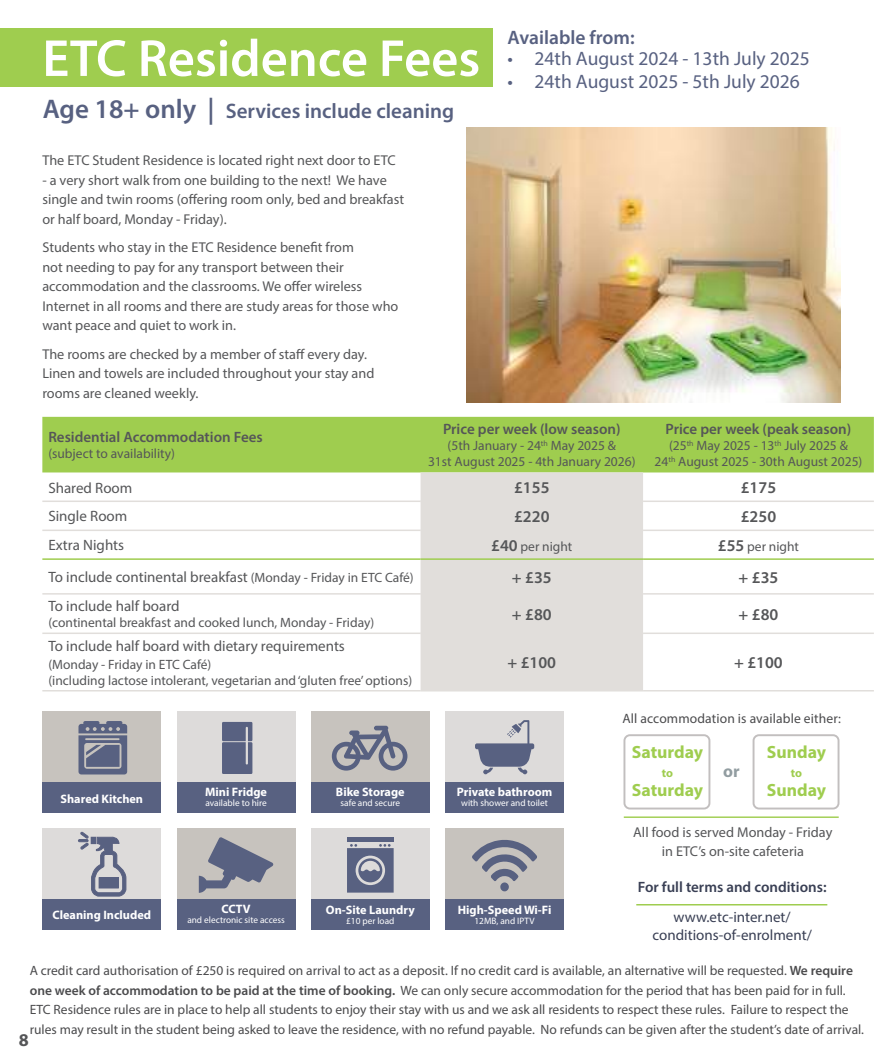
<style>
.page{position:relative;width:893px;height:1063px;background:#fff}
.page>*{position:absolute;margin:0;border:0;box-sizing:border-box;transform-origin:0 0}
.t1{font:600 52.5px "Myriad Pro";color:#fff}
.t2{font:600 21px "Myriad Pro";color:#586181}
.t3{font:19.5px "Myriad Pro";color:#586181}
.t4{font:600 19.5px "Myriad Pro";color:#586181}
.t5{font:700 18px "Myriad Pro";color:#555658}
.t6{font:700 17.7px "Myriad Pro";color:#9fcd4f}
.t7{font:700 17.25px "Myriad Pro";color:#929da1}
.t8{font:600 16.5px "Myriad Pro";color:#555658}
.t9{font:15px "Myriad Pro";color:#555658}
.t10{font:600 15px "Myriad Pro";color:#555658}
.t11{font:15px/17.9px "Myriad Pro";color:#393f54;text-align:center}
.t12{font:600 15px "Myriad Pro";color:#393f54}
.t13{font:14.25px/19.5px "Myriad Pro";color:#555658}
.t14{font:13.5px/19.5px "Myriad Pro";color:#4b4b4d}
.t15{font:13.5px/16.2px "Myriad Pro";color:#555658;text-align:center}
.t16{font:700 12.3px "Myriad Pro";color:#fff}
.t17{font:700 12px "Myriad Pro";color:#9fcd4f}
.t18{font:9.3px "Myriad Pro";color:#fff}
.s1{font-size:27px}
.s2{font-weight:600;font-size:16.5px}
.s3{font-size:13.5px}
.s4{font-weight:600}
</style>
<div class="page">
<img style="left:466px;top:128px;width:375px;height:275px">
<div style="left:0;top:28px;width:492px;height:58px;background:#9fcd4f"></div>
<div style="left:42px;top:417px;width:832px;height:55px;background:#9fcd4f"></div>
<div style="left:421px;top:472px;width:222px;height:218px;background:#e1dedb"></div>
<hr style="left:42px;top:501px;width:379px;height:1px;background:#e1dedb">
<hr style="left:421px;top:501px;width:222px;height:1px;background:#e1dedb">
<hr style="left:643px;top:501px;width:231px;height:1px;background:#e1dedb">
<hr style="left:42px;top:593px;width:379px;height:2px;background:#e1dedb">
<hr style="left:42px;top:633px;width:379px;height:1px;background:#e1dedb">
<hr style="left:421px;top:593px;width:222px;height:2px;background:#e1dedb">
<hr style="left:643px;top:593px;width:231px;height:2px;background:#e1dedb">
<hr style="left:421px;top:633px;width:222px;height:1px;background:#e1dedb">
<hr style="left:643px;top:633px;width:231px;height:1px;background:#e1dedb">
<hr style="left:42px;top:558px;width:379px;height:2px;background:#9fcd4f">
<hr style="left:421px;top:558px;width:222px;height:2px;background:#9fcd4f">
<hr style="left:643px;top:558px;width:231px;height:2px;background:#9fcd4f">
<hr style="left:42px;top:690px;width:379px;height:2px;background:#e1dedb">
<hr style="left:421px;top:690px;width:222px;height:2px;background:#e1dedb">
<hr style="left:643px;top:690px;width:231px;height:2px;background:#e1dedb">
<hr style="left:42px;top:530px;width:379px;height:1px;background:#e1dedb">
<hr style="left:421px;top:530px;width:222px;height:1px;background:#e1dedb">
<hr style="left:643px;top:530px;width:231px;height:1px;background:#e1dedb">
<div style="left:445px;top:829px;width:119px;height:101px;background:#c7c3be"></div>
<div style="left:445px;top:899px;width:119px;height:31px;background:#586181"></div>
<svg style="left:472px;top:840px;width:65px;height:51px"></svg>
<div style="left:311px;top:829px;width:118px;height:101px;background:#dddbda"></div>
<div style="left:311px;top:899px;width:118px;height:31px;background:#586181"></div>
<svg style="left:334px;top:828px;width:72px;height:65px"></svg>
<div style="left:177px;top:829px;width:118px;height:101px;background:#c7c3be"></div>
<div style="left:177px;top:899px;width:118px;height:31px;background:#586181"></div>
<svg style="left:187px;top:828px;width:98px;height:65px"></svg>
<div style="left:445px;top:712px;width:119px;height:101px;background:#dddbda"></div>
<div style="left:445px;top:782px;width:119px;height:31px;background:#586181"></div>
<svg style="left:462px;top:711px;width:86px;height:64px"></svg>
<div style="left:311px;top:712px;width:118px;height:101px;background:#c7c3be"></div>
<div style="left:311px;top:782px;width:118px;height:31px;background:#586181"></div>
<svg style="left:331px;top:725px;width:77px;height:46px"></svg>
<div style="left:177px;top:712px;width:118px;height:101px;background:#dddbda"></div>
<div style="left:177px;top:782px;width:118px;height:31px;background:#586181"></div>
<div style="left:43px;top:829px;width:118px;height:101px;background:#dddbda"></div>
<svg style="left:78px;top:832px;width:48px;height:64px"></svg>
<div style="left:99px;top:878px;width:19px;height:10px;background:#586181"></div>
<div style="left:43px;top:899px;width:118px;height:31px;background:#586181"></div>
<svg style="left:222px;top:721px;width:31px;height:53px;background:#656d8a"></svg>
<div style="left:43px;top:712px;width:118px;height:101px;background:#c7c3be"></div>
<div style="left:43px;top:782px;width:118px;height:31px;background:#586181"></div>
<svg style="left:65px;top:711px;width:75px;height:64px"></svg>
<div style="left:623px;top:734px;width:87px;height:75px;border:2px solid #c2bfbf;border-radius:5px"></div>
<div style="left:753px;top:734px;width:86px;height:75px;border:2px solid #c2bfbf;border-radius:5px"></div>
<hr style="left:624px;top:816px;width:215px;height:2px;background:#9fcd4f">
<hr style="left:636px;top:904px;width:191px;height:1px;background:#9fcd4f">
<h1 class="t1" style="left:42px;top:25px;width:439px">ETC Residence Fees</h1>
<h2 class="t2" style="left:43px;top:98px;width:413px"><span class="s1">Age 18+ only |</span> Services include cleaning</h2>
<p class="t13" style="left:42px;top:151px;width:355px">The ETC Student Residence is located right next door to ETC</p>
<p class="t13" style="left:42px;top:170px;width:363px">- a very short walk from one building to the next! We have single and twin rooms (offering room only, bed and breakfast or half board, Monday - Friday).</p>
<p class="t13" style="left:42px;top:238px;width:358px">Students who stay in the ETC Residence benefit from<br>not needing to pay for any transport between their accommodation and the classrooms. We offer wireless Internet in all rooms and there are study areas for those who want peace and quiet to work in.</p>
<p class="t13" style="left:42px;top:344px;width:334px">The rooms are checked by a member of staff every day.<br>Linen and towels are included throughout your stay and rooms are cleaned weekly.</p>
<h3 class="t4" style="left:508px;top:25px;width:129px">Available from:</h3>
<h3 class="t3" style="left:508px;top:46px;width:304px">• 24th August 2024 - 13th July 2025</h3>
<h3 class="t3" style="left:508px;top:70px;width:294px">• 24th August 2025 - 5th July 2026</h3>
<p class="t10" style="left:48px;top:428px;width:216px">Residential Accommodation Fees</p>
<p class="t15" style="left:48px;top:446px;width:128px">(subject to availability)</p>
<p class="t10" style="left:443px;top:420px;width:179px">Price per week (low season)</p>
<p class="t15" style="left:428px;top:437px;width:209px">(5th January - 24<sup>th</sup> May 2025 &amp;<br>31st August 2025 - 4th January 2026)</p>
<p class="t10" style="left:665px;top:420px;width:187px">Price per week (peak season)</p>
<p class="t15" style="left:654px;top:437px;width:209px">(25<sup>th</sup> May 2025 - 13<sup>th</sup> July 2025 &amp;<br>24<sup>th</sup> August 2025 - 30th August 2025)</p>
<p class="t9" style="left:48px;top:478px;width:85px">Shared Room</p>
<p class="t8" style="left:514px;top:477px;width:37px">£155</p>
<p class="t8" style="left:741px;top:477px;width:37px">£175</p>
<p class="t9" style="left:48px;top:507px;width:80px">Single Room</p>
<p class="t8" style="left:514px;top:506px;width:37px">£220</p>
<p class="t8" style="left:741px;top:506px;width:37px">£250</p>
<p class="t9" style="left:48px;top:536px;width:77px">Extra Nights</p>
<p class="t15" style="left:491px;top:538px;width:83px"><span class="s2">£40</span> per night</p>
<p class="t15" style="left:718px;top:538px;width:83px"><span class="s2">£55</span> per night</p>
<p class="t9" style="left:48px;top:568px;width:367px">To include continental breakfast <span class="s3">(Monday - Friday in ETC Café)</span></p>
<p class="t8" style="left:512px;top:567px;width:41px">+ £35</p>
<p class="t8" style="left:739px;top:567px;width:41px">+ £35</p>
<p class="t9" style="left:48px;top:597px;width:133px">To include half board</p>
<p class="t15" style="left:48px;top:614px;width:327px">(continental breakfast and cooked lunch, Monday - Friday)</p>
<p class="t8" style="left:512px;top:604px;width:41px">+ £80</p>
<p class="t8" style="left:739px;top:604px;width:41px">+ £80</p>
<p class="t9" style="left:48px;top:636px;width:298px">To include half board with dietary requirements</p>
<p class="t15" style="left:48px;top:656px;width:365px;text-align:left">(Monday - Friday in ETC Café)<br>(including lactose intolerant, vegetarian and ‘gluten free’ options)</p>
<p class="t8" style="left:507px;top:652px;width:50px">+ £100</p>
<p class="t8" style="left:734px;top:652px;width:50px">+ £100</p>
<p class="t16" style="left:61px;top:791px;width:84px">Shared Kitchen</p>
<p class="t16" style="left:205px;top:784px;width:63px">Mini Fridge</p>
<p class="t18" style="left:205px;top:797px;width:63px">available to hire</p>
<p class="t16" style="left:336px;top:784px;width:70px">Bike Storage</p>
<p class="t18" style="left:341px;top:797px;width:61px">safe and secure</p>
<p class="t16" style="left:457px;top:784px;width:97px">Private bathroom</p>
<p class="t18" style="left:461px;top:797px;width:88px">with shower and toilet</p>
<p class="t14" style="left:622px;top:708px;width:220px">All accommodation is available either:</p>
<p class="t6" style="left:632px;top:741px;width:73px">Saturday</p>
<p class="t17" style="left:662px;top:765px;width:13px">to</p>
<p class="t6" style="left:632px;top:779px;width:73px">Saturday</p>
<p class="t7" style="left:723px;top:760px;width:18px">or</p>
<p class="t6" style="left:767px;top:741px;width:61px">Sunday</p>
<p class="t17" style="left:791px;top:765px;width:13px">to</p>
<p class="t6" style="left:767px;top:779px;width:61px">Sunday</p>
<p class="t13" style="left:633px;top:822px;width:201px;text-align:center">All food is served Monday - Friday in ETC’s on-site cafeteria</p>
<p class="t12" style="left:638px;top:878px;width:190px">For full terms and conditions:</p>
<p class="t11" style="left:652px;top:908px;width:161px">www.etc-inter.net/ conditions-of-enrolment/</p>
<p class="t14" style="left:30px;top:961px;width:836px">A credit card authorisation of £250 is required on arrival to act as a deposit. If no credit card is available, an alternative will be requested. <span class="s4">We require one week of accommodation to be paid at the time of booking.</span> We can only secure accommodation for the period that has been paid for in full.<br>ETC Residence rules are in place to help all students to enjoy their stay with us and we ask all residents to respect these rules. Failure to respect the rules may result in the student being asked to leave the residence, with no refund payable. No refunds can be given after the student’s date of arrival.</p>
<p class="t16" style="left:221px;top:901px;width:31px">CCTV</p>
<p class="t18" style="left:187px;top:914px;width:99px">and electronic site access</p>
<p class="t16" style="left:326px;top:902px;width:90px">On-Site Laundry</p>
<p class="t18" style="left:346px;top:915px;width:50px">£10 per load</p>
<p class="t16" style="left:458px;top:902px;width:95px">High-Speed Wi-Fi</p>
<p class="t18" style="left:474px;top:915px;width:62px">12MB, and IPTV</p>
<p class="t16" style="left:53px;top:907px;width:100px">Cleaning Included</p>
<p class="t5" style="left:19px;top:1028px;width:11px">8</p>
</div>
